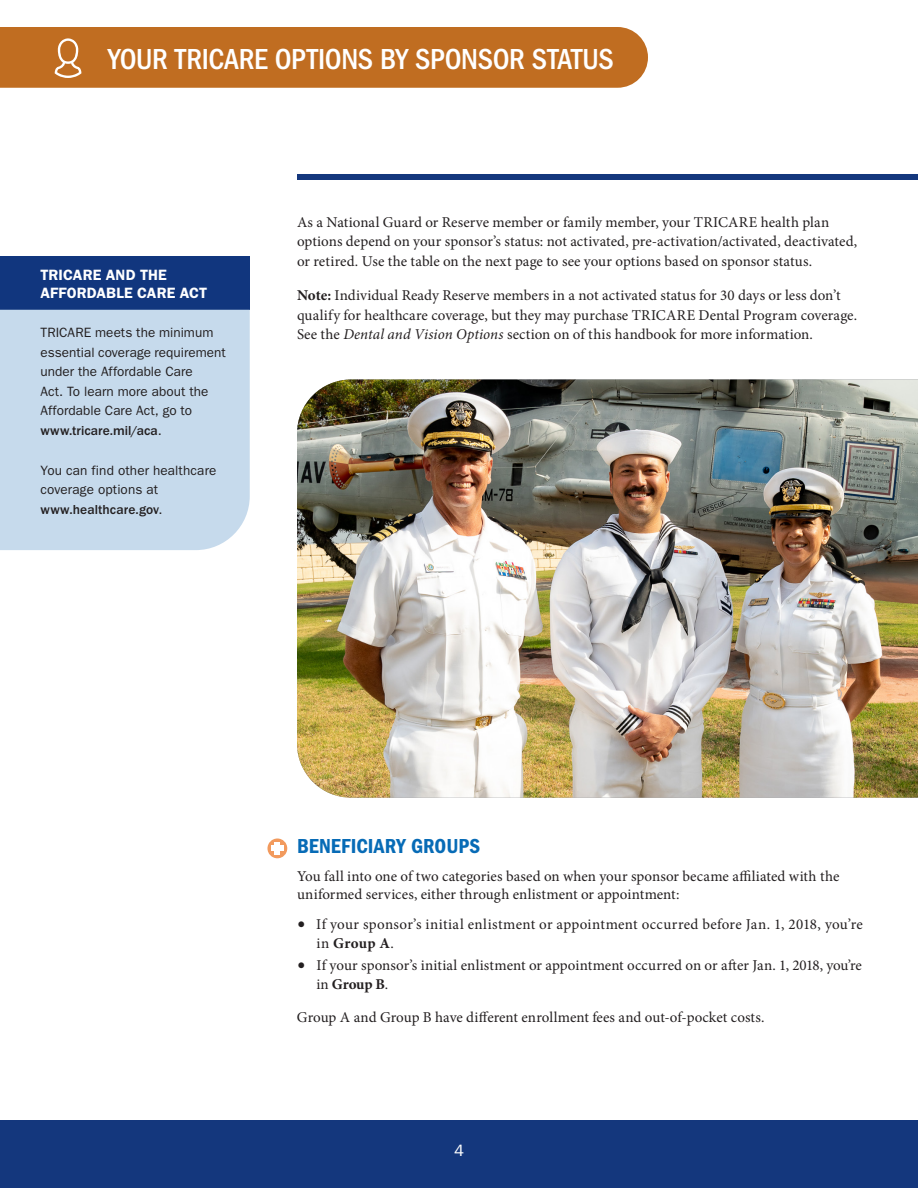
<style>
.page{position:relative;width:918px;height:1188px;background:#fff}
.page>*{position:absolute;margin:0;border:0;box-sizing:border-box;transform-origin:0 0}
.t1{font:500 condensed 30px "ITC Franklin Gothic Std";letter-spacing:-.01em;color:#fff}
.t2{font:21px "ITC Franklin Gothic Std Dm Cd";letter-spacing:.005em;color:#076bb6}
.t3{font:16.5px "ITC Franklin Gothic Std";color:#fff}
.t4{font:15px/19.5px "Minion Pro";letter-spacing:.005em;color:#231f20}
.t5{font:15px/19.5px "Minion Pro";letter-spacing:.025em;color:#231f20}
.t6{font:600 15px/18px "ITC Franklin Gothic Std";letter-spacing:.005em;color:#fff}
.t7{font:13.5px/19.5px "ITC Franklin Gothic Std";letter-spacing:.005em;color:#231f20}
.s1{font-weight:500}
.s2{font-weight:700}
.s3{font-style:italic}
.s4{font-size:21.75px}
</style>
<div class="page">
<div style="left:297px;top:174px;width:621px;height:6px;background:#14377d"></div>
<div style="left:0;top:27px;width:648px;height:61px;background:#c06d21"></div>
<div style="left:0;top:256px;width:250px;height:54px;background:#11367e"></div>
<div style="left:0;top:310px;width:250px;height:240px;background:#c6daec"></div>
<img style="left:297px;top:380px;width:621px;height:418px">
<div style="left:267px;top:839px;width:20px;height:19px;background:#f29a5d;border-radius:50%"></div>
<div style="left:271px;top:846px;width:13px;height:5px;background:#fff"></div>
<div style="left:275px;top:842px;width:5px;height:13px;background:#fff"></div>
<div style="left:0;top:1120px;width:918px;height:68px;background:#14377d"></div>
<h1 class="t1" style="left:108px;top:42px;width:507px">YOUR TRICARE OPTIONS BY SPONSOR STATUS</h1>
<p class="t6" style="left:40px;top:265px;width:168px">TRICARE AND THE<br>AFFORDABLE CARE ACT</p>
<p class="t7" style="left:40px;top:323px;width:187px">TRICARE meets the minimum essential coverage requirement under the Affordable Care<br>Act. To learn more about the<br>Affordable Care Act, go to <span class="s1">www.tricare.mil/aca</span>.</p>
<p class="t7" style="left:40px;top:460px;width:177px">You can find other healthcare coverage options at <span class="s1">www.healthcare.gov</span>.</p>
<p class="t4" style="left:297px;top:212px;width:562px">As a National Guard or Reserve member or family member, your TRICARE health plan options depend on your sponsor’s status: not activated, pre-activation/activated, deactivated, or retired. Use the table on the next page to see your options based on sponsor status.</p>
<p class="t4" style="left:297px;top:286px;width:562px"><span class="s2">Note:</span> Individual Ready Reserve members in a not activated status for 30 days or less don’t qualify for healthcare coverage, but they may purchase TRICARE Dental Program coverage.<br>See the <span class="s3">Dental and Vision Options</span> section on of this handbook for more information.</p>
<h2 class="t2" style="left:297px;top:834px;width:185px">BENEFICIARY GROUPS</h2>
<p class="t4" style="left:297px;top:868px;width:544px;line-height:18px">You fall into one of two categories based on when your sponsor became afliated with the uniformed services, either through enlistment or appointment:</p>
<p class="t5" style="left:317px;top:914px;width:548px;text-indent:-20px"><span class="s4">•</span> If your sponsor’s initial enlistment or appointment occurred before Jan. 1, 2018, you’re in <span class="s2">Group A</span>.</p>
<p class="t4" style="left:316px;top:955px;width:547px;text-indent:-19px"><span class="s4">•</span> If your sponsor’s initial enlistment or appointment occurred on or afer Jan. 1, 2018, you’re in <span class="s2">Group B</span>.</p>
<p class="t4" style="left:297px;top:1008px;width:469px">Group A and Group B have diferent enrollment fees and out-of-pocket costs.</p>
<p class="t3" style="left:454px;top:1141px;width:11px">4</p>
</div>
